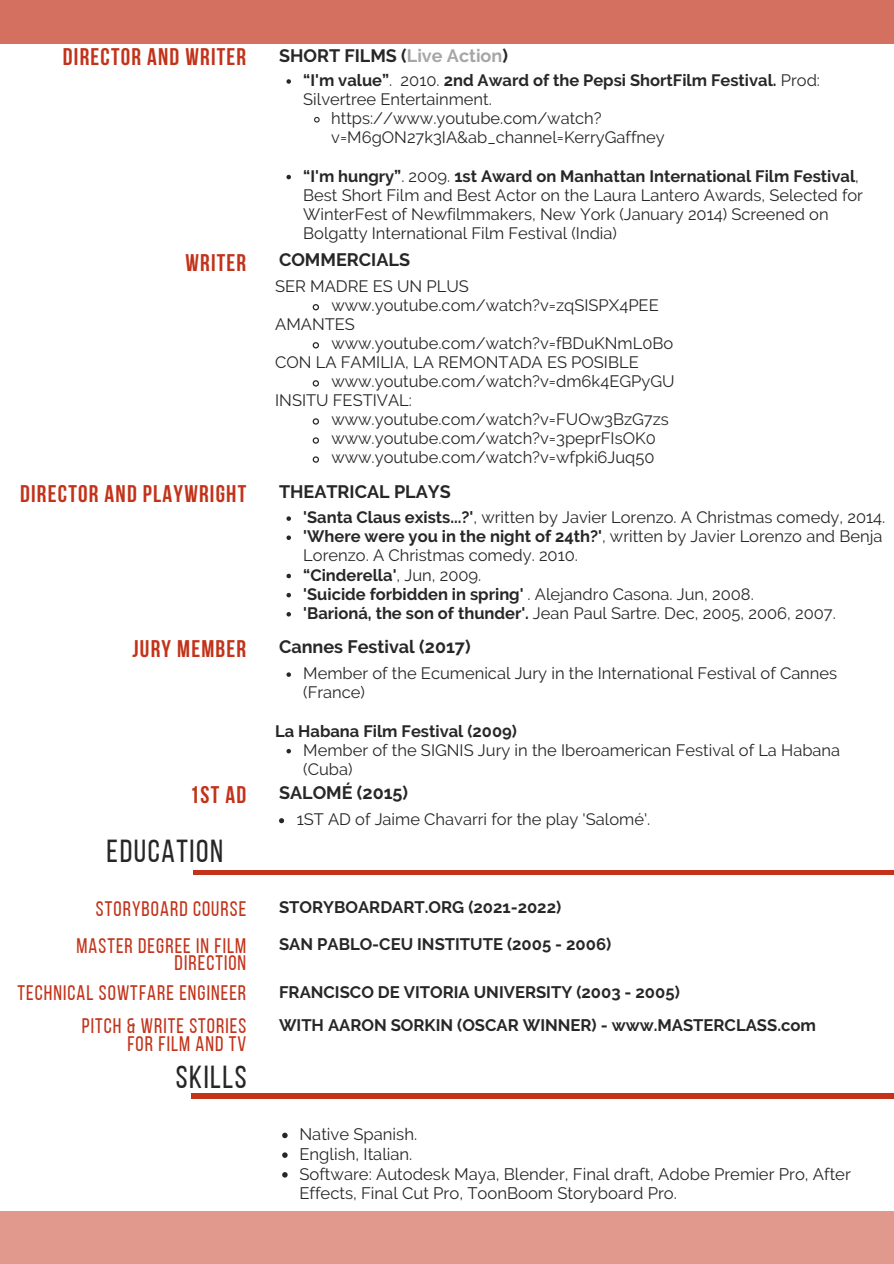
<style>
.page{position:relative;width:894px;height:1264px;background:#fff}
.page>*{position:absolute;margin:0;border:0;box-sizing:border-box;transform-origin:0 0}
.t1{font:31.8px "Bebas Neue";letter-spacing:.05em;color:#272727}
.t2{font:700 24px "Bebas Neue";letter-spacing:.05em;color:#c2331a}
.t3{font:21px/17.5px "Bebas Neue";letter-spacing:.05em;color:#c2331a;text-align:right}
.t4{font:700 18px "Raleway";color:#272727}
.t5{font:700 16.65px "Raleway";color:#272727}
.t6{font:16.65px/19.6px "Raleway";color:#272727}
.t7{font:16.5px/19px "Raleway";color:#272727}
.t8{font:700 16.5px/19px "Raleway";color:#272727}
.s1{color:#a6a6a6}
.s2{font-weight:400}
.s3{font-weight:700}
</style>
<div class="page">
<svg style="left:282px;top:1132px;width:5px;height:6px"></svg>
<svg style="left:282px;top:1152px;width:5px;height:5px"></svg>
<svg style="left:282px;top:1172px;width:5px;height:5px"></svg>
<div style="left:191px;top:1093px;width:702px;height:5px;background:#c2331a"></div>
<div style="left:0;top:1211px;width:893px;height:52px;background:#e0998c"></div>
<div style="left:0;top:0;width:893px;height:43px;background:#d4705f"></div>
<svg style="left:286px;top:516px;width:5px;height:5px"></svg>
<svg style="left:286px;top:535px;width:5px;height:5px"></svg>
<svg style="left:286px;top:573px;width:5px;height:5px"></svg>
<svg style="left:286px;top:593px;width:5px;height:4px"></svg>
<svg style="left:286px;top:612px;width:5px;height:4px"></svg>
<hr style="left:193px;top:870px;width:700px;height:4px;background:#c2331a">
<svg style="left:279px;top:818px;width:5px;height:5px"></svg>
<svg style="left:286px;top:672px;width:5px;height:5px"></svg>
<svg style="left:286px;top:749px;width:5px;height:4px"></svg>
<svg style="left:312px;top:304px;width:7px;height:7px"></svg>
<svg style="left:312px;top:342px;width:7px;height:7px"></svg>
<svg style="left:312px;top:380px;width:7px;height:7px"></svg>
<svg style="left:312px;top:418px;width:7px;height:7px"></svg>
<svg style="left:312px;top:437px;width:7px;height:7px"></svg>
<svg style="left:312px;top:456px;width:7px;height:7px"></svg>
<svg style="left:286px;top:79px;width:5px;height:5px"></svg>
<svg style="left:314px;top:116px;width:6px;height:7px"></svg>
<svg style="left:286px;top:175px;width:5px;height:4px"></svg>
<h4 class="t2" style="left:63px;top:47px;width:185px">DIRECTOR AND WRITER</h4>
<h3 class="t4" style="left:279px;top:45px;width:230px">SHORT FILMS (<span class="s1">Live Action</span>)</h3>
<h5 class="t8" style="left:303px;top:71px;width:518px">“I'm value”<span class="s2">. 2010.</span> 2nd Award of the Pepsi ShortFilm Festival. <span class="s2">Prod:<br>Silvertree Entertainment.</span></h5>
<h1 class="t7" style="left:331px;top:109px;width:335px">https://www.youtube.com/watch? v=M6gON27k3IA&amp;ab_channel=KerryGaffney</h1>
<p class="t7" style="left:303px;top:166px;width:561px"><span class="s3">“I'm hungry”</span>. 2009. <span class="s3">1st Award on Manhattan International Film Festival</span>, Best Short Film and Best Actor on the Laura Lantero Awards, Selected for WinterFest of Newfilmmakers, New York (January 2014) Screened on Bolgatty International Film Festival (India)</p>
<h5 class="t2" style="left:185px;top:253px;width:62px">WRITER</h5>
<p class="t4" style="left:279px;top:249px;width:132px">COMMERCIALS</p>
<h2 class="t7" style="left:275px;top:276px;width:195px">SER MADRE ES UN PLUS</h2>
<p class="t7" style="left:331px;top:296px;width:329px">www.youtube.com/watch?v=zqSISPX4PEE</p>
<p class="t7" style="left:275px;top:315px;width:81px">AMANTES</p>
<h1 class="t7" style="left:331px;top:334px;width:343px">www.youtube.com/watch?v=fBDuKNmL0Bo</h1>
<p class="t7" style="left:275px;top:353px;width:365px">CON LA FAMILIA, LA REMONTADA ES POSIBLE</p>
<h3 class="t7" style="left:331px;top:372px;width:345px">www.youtube.com/watch?v=dm6k4EGPyGU</h3>
<h4 class="t7" style="left:275px;top:391px;width:138px">INSITU FESTIVAL:</h4>
<h3 class="t7" style="left:331px;top:410px;width:339px">www.youtube.com/watch?v=FUOw3BzG7zs</h3>
<h4 class="t7" style="left:331px;top:429px;width:326px">www.youtube.com/watch?v=3peprFIsOK0</h4>
<h3 class="t7" style="left:331px;top:448px;width:324px">www.youtube.com/watch?v=wfpki6Juq50</h3>
<p class="t2" style="left:20px;top:484px;width:227px">DIRECTOR AND PLAYWRIGHT</p>
<p class="t4" style="left:279px;top:481px;width:173px">THEATRICAL PLAYS</p>
<h2 class="t7" style="left:303px;top:508px;width:583px"><span class="s3">'Santa Claus exists...?'</span>, written by Javier Lorenzo. A Christmas comedy, 2014.</h2>
<p class="t7" style="left:303px;top:527px;width:580px"><span class="s3">'Where were you in the night of 24th?'</span>, written by Javier Lorenzo and Benja<br>Lorenzo. A Christmas comedy. 2010.</p>
<p class="t8" style="left:303px;top:565px;width:179px">“Cinderella'<span class="s2">, Jun, 2009.</span></p>
<p class="t8" style="left:303px;top:584px;width:452px">'Suicide forbidden in spring' <span class="s2">. Alejandro Casona. Jun, 2008.</span></p>
<p class="t7" style="left:303px;top:603px;width:534px"><span class="s3">'Barioná, the son of thunder'.</span> Jean Paul Sartre. Dec, 2005, 2006, 2007.</p>
<p class="t2" style="left:132px;top:639px;width:115px">JURY MEMBER</p>
<p class="t4" style="left:279px;top:635px;width:193px">Cannes Festival (2017)</p>
<p class="t7" style="left:303px;top:663px;width:535px">Member of the Ecumenical Jury in the International Festival of Cannes (France)</p>
<p class="t8" style="left:275px;top:721px;width:243px">La Habana Film Festival (2009)</p>
<h2 class="t7" style="left:303px;top:740px;width:538px">Member of the SIGNIS Jury in the Iberoamerican Festival of La Habana (Cuba)</h2>
<h2 class="t2" style="left:190px;top:785px;width:58px">1ST AD</h2>
<p class="t4" style="left:279px;top:781px;width:131px">SALOMÉ (2015)</p>
<p class="t7" style="left:296px;top:809px;width:355px">1ST AD of Jaime Chavarri for the play 'Salomé'.</p>
<p class="t1" style="left:107px;top:838px;width:118px">EDUCATION</p>
<p class="t3" style="left:96px;top:901px;width:152px">STORYBOARD COURSE</p>
<p class="t5" style="left:279px;top:897px;width:283px">STORYBOARDART.ORG (2021-2022)</p>
<p class="t3" style="left:76px;top:938px;width:171px">MASTER DEGREE IN FILM<br>DIRECTION</p>
<p class="t5" style="left:279px;top:934px;width:333px">SAN PABLO-CEU INSTITUTE (2005 - 2006)</p>
<p class="t3" style="left:18px;top:985px;width:230px">TECHNICAL SOWTFARE ENGINEER</p>
<p class="t5" style="left:279px;top:982px;width:402px">FRANCISCO DE VITORIA UNIVERSITY (2003 - 2005)</p>
<p class="t3" style="left:82px;top:1019px;width:166px">PITCH &amp; WRITE STORIES<br>FOR FILM AND TV</p>
<p class="t5" style="left:279px;top:1015px;width:538px">WITH AARON SORKIN (OSCAR WINNER) - www.MASTERCLASS.com</p>
<p class="t1" style="left:176px;top:1064px;width:73px">SKILLS</p>
<p class="t6" style="left:299px;top:1124px;width:119px">Native Spanish.</p>
<h2 class="t6" style="left:299px;top:1144px;width:114px">English, Italian.</h2>
<h5 class="t6" style="left:299px;top:1163px;width:552px">Software: Autodesk Maya, Blender, Final draft, Adobe Premier Pro, After<br>Effects, Final Cut Pro, ToonBoom Storyboard Pro.</h5>
</div>
